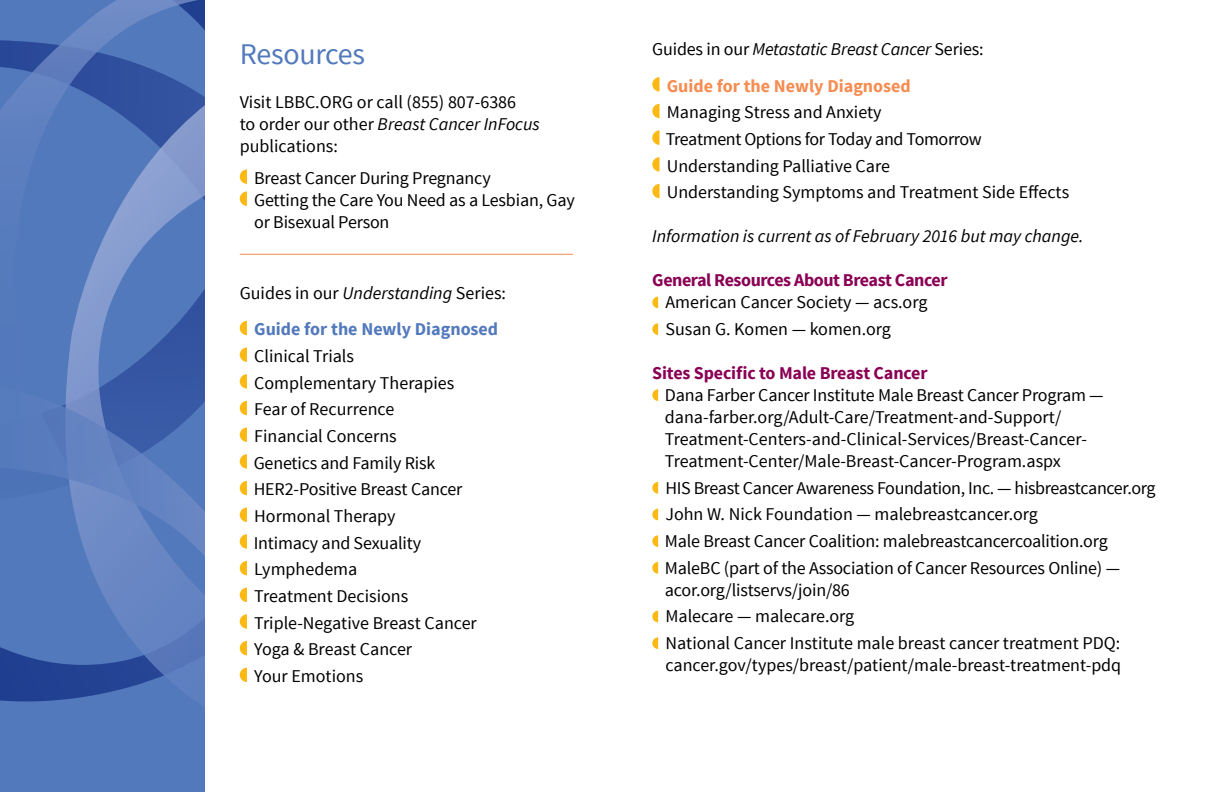
<style>
.page{position:relative;width:1224px;height:792px;background:#fff}
.page>*{position:absolute;margin:0;border:0;box-sizing:border-box;transform-origin:0 0}
.t1{font:30px "Source Sans Pro";letter-spacing:-.01em;color:#5279bc}
.t2{font:18px/26.6px "Source Sans Pro";letter-spacing:-.01em;color:#000}
.t3{font:700 18px/36.6px "Source Sans Pro";color:#f68c50}
.t4{font:700 18px "Source Sans Pro";letter-spacing:-.025em;color:#8a0054}
.t5{font:700 18px/36.6px "Source Sans Pro";color:#5279bc;text-align:center}
.t6{font:italic 18px "Source Sans Pro";color:#000}
.s1{font-style:italic}
.s2{font-weight:400;color:#000}
.s3{font-weight:400;font-style:italic;color:#000}
</style>
<div class="page">
<svg style="left:0;top:0;width:204px;height:171px;background:#5578ba"></svg>
<div style="left:0;top:171px;width:65px;height:97px;background:#5279bc"></div>
<svg style="left:65px;top:35px;width:139px;height:233px;background:#597aba"></svg>
<svg style="left:0;top:268px;width:204px;height:524px;background:#5376b9"></svg>
<svg style="left:240px;top:169px;width:7px;height:15px"></svg>
<svg style="left:240px;top:191px;width:7px;height:15px"></svg>
<hr style="left:240px;top:254px;width:333px;height:1px;background:#f68c50">
<svg style="left:240px;top:321px;width:7px;height:14px"></svg>
<svg style="left:240px;top:348px;width:7px;height:14px"></svg>
<svg style="left:240px;top:374px;width:7px;height:15px"></svg>
<svg style="left:240px;top:401px;width:7px;height:14px"></svg>
<svg style="left:240px;top:428px;width:7px;height:14px"></svg>
<svg style="left:240px;top:454px;width:7px;height:15px"></svg>
<svg style="left:240px;top:481px;width:7px;height:14px"></svg>
<svg style="left:240px;top:508px;width:7px;height:14px"></svg>
<svg style="left:240px;top:534px;width:7px;height:15px"></svg>
<svg style="left:240px;top:561px;width:7px;height:14px"></svg>
<svg style="left:240px;top:588px;width:7px;height:14px"></svg>
<svg style="left:240px;top:614px;width:7px;height:15px"></svg>
<svg style="left:240px;top:641px;width:7px;height:14px"></svg>
<svg style="left:240px;top:668px;width:7px;height:14px"></svg>
<svg style="left:652px;top:77px;width:8px;height:15px"></svg>
<svg style="left:652px;top:104px;width:8px;height:14px"></svg>
<svg style="left:652px;top:130px;width:8px;height:15px"></svg>
<svg style="left:652px;top:157px;width:8px;height:15px"></svg>
<svg style="left:652px;top:184px;width:8px;height:14px"></svg>
<svg style="left:652px;top:297px;width:6px;height:11px"></svg>
<svg style="left:652px;top:323px;width:6px;height:12px"></svg>
<svg style="left:652px;top:389px;width:6px;height:12px"></svg>
<svg style="left:652px;top:482px;width:6px;height:12px"></svg>
<svg style="left:652px;top:509px;width:6px;height:11px"></svg>
<svg style="left:652px;top:535px;width:6px;height:12px"></svg>
<svg style="left:652px;top:562px;width:6px;height:12px"></svg>
<svg style="left:652px;top:611px;width:6px;height:11px"></svg>
<svg style="left:652px;top:637px;width:6px;height:12px"></svg>
<h1 class="t1" style="left:240px;top:35px;width:127px">Resources</h1>
<p class="t2" style="left:240px;top:89px;width:46px">Visit lbbc</p>
<p class="t2" style="left:240px;top:91px;width:302px;line-height:22px;text-indent:76px">.org or call (855) 807-6386<br>to order our other <span class="s1">Breast Cancer InFocus </span>publications:</p>
<p class="t2" style="left:254px;top:167px;width:322px;line-height:22px">Breast Cancer During Pregnancy<br>Getting the Care You Need as a Lesbian, Gay or Bisexual Person</p>
<p class="t5" style="left:240px;top:275px;width:268px"><span class="s2">Guides in our</span> <span class="s3">Understanding</span> <span class="s2">Series:<br></span>Guide for the Newly Diagnosed</p>
<p class="t2" style="left:254px;top:343px;width:225px">Clinical Trials<br>Complementary Therapies<br>Fear of Recurrence<br>Financial Concerns<br>Genetics and Family Risk<br>HER2-Positive Breast Cancer<br>Hormonal Therapy<br>Intimacy and Sexuality<br>Lymphedema<br>Treatment Decisions<br>Triple-Negative Breast Cancer<br>Yoga &amp; Breast Cancer<br>Your Emotions</p>
<p class="t3" style="left:667px;top:31px;width:318px;text-indent:-14px"><span class="s2">Guides in our</span> <span class="s3">Metastatic Breast Cancer</span> <span class="s2">Series:<br></span>Guide for the Newly Diagnosed</p>
<p class="t2" style="left:666px;top:99px;width:405px">Managing Stress and Anxiety<br>Treatment Options for Today and Tomorrow Understanding Palliative Care<br>Understanding Symptoms and Treatment Side Effects</p>
<p class="t6" style="left:652px;top:225px;width:433px">Information is current as of February 2016 but may change.</p>
<p class="t4" style="left:652px;top:269px;width:297px">General Resources About Breast Cancer</p>
<p class="t2" style="left:665px;top:289px;width:264px">American Cancer Society — acs.org<br>Susan G. Komen — komen.org</p>
<p class="t4" style="left:652px;top:361px;width:277px">Sites Specific to Male Breast Cancer</p>
<p class="t2" style="left:665px;top:384px;width:440px;line-height:22px">Dana Farber Cancer Institute Male Breast Cancer Program — dana-farber.org/Adult-Care/Treatment-and-Support/ Treatment-Centers-and-Clinical-Services/Breast-Cancer-Treatment-Center/Male-Breast-Cancer-Program.aspx</p>
<p class="t2" style="left:665px;top:475px;width:492px">HIS Breast Cancer Awareness Foundation, Inc. — hisbreastcancer.org John W. Nick Foundation — malebreastcancer.org<br>Male Breast Cancer Coalition: malebreastcancercoalition.org MaleBC (part of the Association of Cancer Resources Online) —</p>
<p class="t2" style="left:665px;top:577px;width:457px">acor.org/listservs/join/86<br>Malecare — malecare.org<br>National Cancer Institute male breast cancer treatment PDQ:</p>
<p class="t2" style="left:665px;top:652px;width:457px">cancer.gov/types/breast/patient/male-breast-treatment-pdq</p>
</div>
